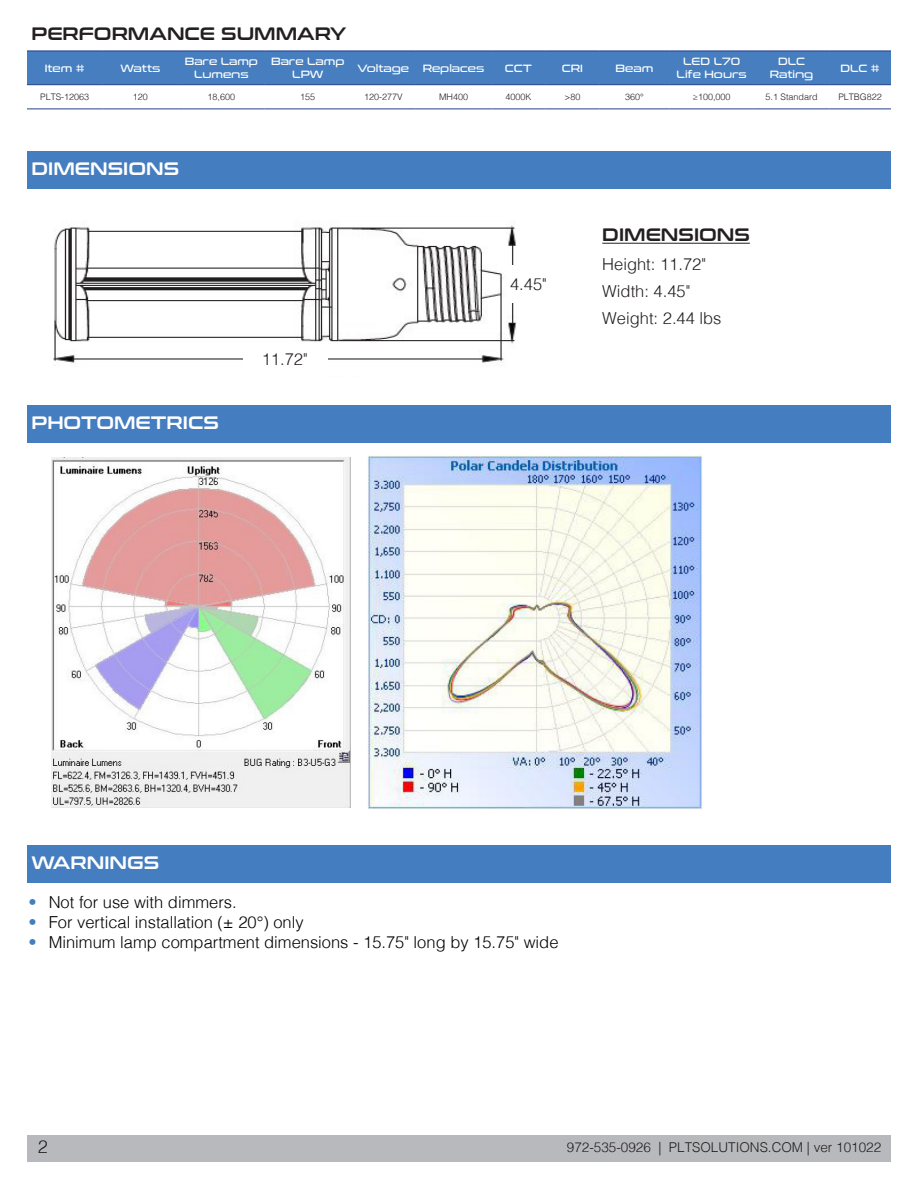
<style>
.page{position:relative;width:918px;height:1188px;background:#fff}
.page>*{position:absolute;margin:0;border:0;box-sizing:border-box;transform-origin:0 0}
.t1{font:18px "Conthrax Sb";color:#fff}
.t2{font:18px "Conthrax Sb";color:#231f20}
.t3{font:300 18px "Helvetica";color:#231f20}
.t4{font:300 16.5px "Helvetica";color:#000}
.PLT_Body{font:300 16.5px "Helvetica";color:#231f20}
.t5{font:300 13.5px "Helvetica";color:#231f20}
.t6{font:10.5px/12.6px "Conthrax Rg";color:#fff;text-align:center}
.Paragraph_Style_1{font:300 9px "Helvetica";color:#231f20}
.s1{color:#447dc0}
</style>
<div class="page">
<div style="left:27px;top:1135px;width:864px;height:27px;background:#b8b9bc"></div>
<img style="left:53px;top:225px;width:463px;height:141px">
<div style="left:27px;top:152px;width:864px;height:37px;background:#447dc0"></div>
<div style="left:27px;top:406px;width:864px;height:37px;background:#447dc0"></div>
<div style="left:27px;top:846px;width:864px;height:37px;background:#447dc0"></div>
<div style="left:27px;top:52px;width:864px;height:32px;background:#467ebf"></div>
<hr style="left:27px;top:109px;width:76px;height:1px;background:#253f8e">
<hr style="left:103px;top:109px;width:75px;height:1px;background:#253f8e">
<hr style="left:178px;top:109px;width:87px;height:1px;background:#253f8e">
<hr style="left:265px;top:109px;width:86px;height:1px;background:#253f8e">
<hr style="left:351px;top:109px;width:65px;height:1px;background:#253f8e">
<hr style="left:416px;top:109px;width:75px;height:1px;background:#253f8e">
<hr style="left:491px;top:109px;width:54px;height:1px;background:#253f8e">
<hr style="left:545px;top:109px;width:54px;height:1px;background:#253f8e">
<hr style="left:599px;top:109px;width:71px;height:1px;background:#253f8e">
<hr style="left:670px;top:109px;width:84px;height:1px;background:#253f8e">
<hr style="left:754px;top:109px;width:75px;height:1px;background:#253f8e">
<hr style="left:829px;top:109px;width:62px;height:1px;background:#253f8e">
<hr style="left:27px;top:51px;width:76px;height:1px;background:#253f8e">
<hr style="left:103px;top:51px;width:75px;height:1px;background:#253f8e">
<hr style="left:178px;top:51px;width:87px;height:1px;background:#253f8e">
<hr style="left:265px;top:51px;width:86px;height:1px;background:#253f8e">
<hr style="left:351px;top:51px;width:65px;height:1px;background:#253f8e">
<hr style="left:416px;top:51px;width:75px;height:1px;background:#253f8e">
<hr style="left:491px;top:51px;width:54px;height:1px;background:#253f8e">
<hr style="left:545px;top:51px;width:54px;height:1px;background:#253f8e">
<hr style="left:599px;top:51px;width:71px;height:1px;background:#253f8e">
<hr style="left:670px;top:51px;width:84px;height:1px;background:#253f8e">
<hr style="left:754px;top:51px;width:75px;height:1px;background:#253f8e">
<hr style="left:829px;top:51px;width:62px;height:1px;background:#253f8e">
<hr style="left:27px;top:84px;width:76px;height:1px;background:#253f8e">
<hr style="left:103px;top:84px;width:75px;height:1px;background:#253f8e">
<hr style="left:178px;top:84px;width:87px;height:1px;background:#253f8e">
<hr style="left:265px;top:84px;width:86px;height:1px;background:#253f8e">
<hr style="left:351px;top:84px;width:65px;height:1px;background:#253f8e">
<hr style="left:416px;top:84px;width:75px;height:1px;background:#253f8e">
<hr style="left:491px;top:84px;width:54px;height:1px;background:#253f8e">
<hr style="left:545px;top:84px;width:54px;height:1px;background:#253f8e">
<hr style="left:599px;top:84px;width:71px;height:1px;background:#253f8e">
<hr style="left:670px;top:84px;width:84px;height:1px;background:#253f8e">
<hr style="left:754px;top:84px;width:75px;height:1px;background:#253f8e">
<hr style="left:829px;top:84px;width:62px;height:1px;background:#253f8e">
<img style="left:52px;top:458px;width:299px;height:349px">
<img style="left:367px;top:455px;width:336px;height:355px">
<hr style="left:602px;top:243px;width:148px;height:1px;background:#231f20">
<div style="left:508px;top:265px;width:41px;height:37px;background:#fff"></div>
<div style="left:243px;top:345px;width:84px;height:42px;background:#fff"></div>
<p class="t2" style="left:32px;top:20px;width:316px">PERFORMANCE SUMMARY</p>
<p class="t6" style="left:45px;top:61px;width:42px">Item #</p>
<p class="t6" style="left:120px;top:61px;width:42px">Watts</p>
<p class="t6" style="left:185px;top:55px;width:75px">Bare Lamp</p>
<p class="t6" style="left:194px;top:67px;width:56px">Lumens</p>
<p class="t6" style="left:271px;top:55px;width:75px">Bare Lamp<br>LPW</p>
<p class="t6" style="left:358px;top:61px;width:53px">Voltage</p>
<p class="t6" style="left:423px;top:61px;width:63px">Replaces</p>
<p class="t6" style="left:505px;top:61px;width:28px">CCT</p>
<p class="t6" style="left:562px;top:61px;width:23px">CRI</p>
<p class="t6" style="left:616px;top:61px;width:39px">Beam</p>
<p class="t6" style="left:677px;top:55px;width:72px">LED L70<br>Life Hours</p>
<p class="t6" style="left:778px;top:55px;width:28px">DLC</p>
<p class="t6" style="left:770px;top:67px;width:45px">Rating</p>
<p class="t6" style="left:841px;top:61px;width:41px">DLC #</p>
<p class="Paragraph_Style_1" style="left:40px;top:89px;width:51px">PLTS-12063</p>
<p class="Paragraph_Style_1" style="left:133px;top:89px;width:17px">120</p>
<p class="Paragraph_Style_1" style="left:208px;top:89px;width:29px">18,600</p>
<p class="Paragraph_Style_1" style="left:300px;top:89px;width:17px">155</p>
<p class="Paragraph_Style_1" style="left:364px;top:89px;width:40px">120-277V</p>
<p class="Paragraph_Style_1" style="left:439px;top:89px;width:31px">MH400</p>
<p class="Paragraph_Style_1" style="left:505px;top:89px;width:28px">4000K</p>
<p class="Paragraph_Style_1" style="left:564px;top:89px;width:17px">&gt;80</p>
<p class="Paragraph_Style_1" style="left:625px;top:89px;width:20px">360°</p>
<p class="Paragraph_Style_1" style="left:693px;top:89px;width:39px">≥100,000</p>
<p class="Paragraph_Style_1" style="left:766px;top:89px;width:54px">5.1 Standard</p>
<p class="Paragraph_Style_1" style="left:838px;top:89px;width:45px">PLTBG822</p>
<p class="t1" style="left:32px;top:155px;width:149px">DIMENSIONS</p>
<p class="t1" style="left:32px;top:409px;width:189px">PHOTOMETRICS</p>
<p class="PLT_Body" style="left:262px;top:345px;width:47px">11.72"</p>
<p class="PLT_Body" style="left:510px;top:270px;width:38px">4.45"</p>
<p class="t2" style="left:602px;top:221px;width:149px">DIMENSIONS</p>
<p class="PLT_Body" style="left:602px;top:250px;width:105px">Height: 11.72"</p>
<p class="PLT_Body" style="left:602px;top:277px;width:90px">Width: 4.45"</p>
<p class="PLT_Body" style="left:602px;top:304px;width:121px">Weight: 2.44 lbs</p>
<p class="t1" style="left:32px;top:849px;width:129px">WARNINGS</p>
<p class="t4" style="left:28px;top:888px;width:210px"><span class="s1">•</span> Not for use with dimmers.</p>
<p class="t4" style="left:28px;top:908px;width:277px"><span class="s1">•</span> For vertical installation (± 20°) only</p>
<p class="t4" style="left:28px;top:928px;width:532px"><span class="s1">•</span> Minimum lamp compartment dimensions - 15.75" long by 15.75" wide</p>
<p class="t3" style="left:38px;top:1132px;width:12px">2</p>
<p class="t5" style="left:567px;top:1136px;width:316px">972-535-0926 | PLTSOLUTIONS.COM | ver 101022</p>
</div>
